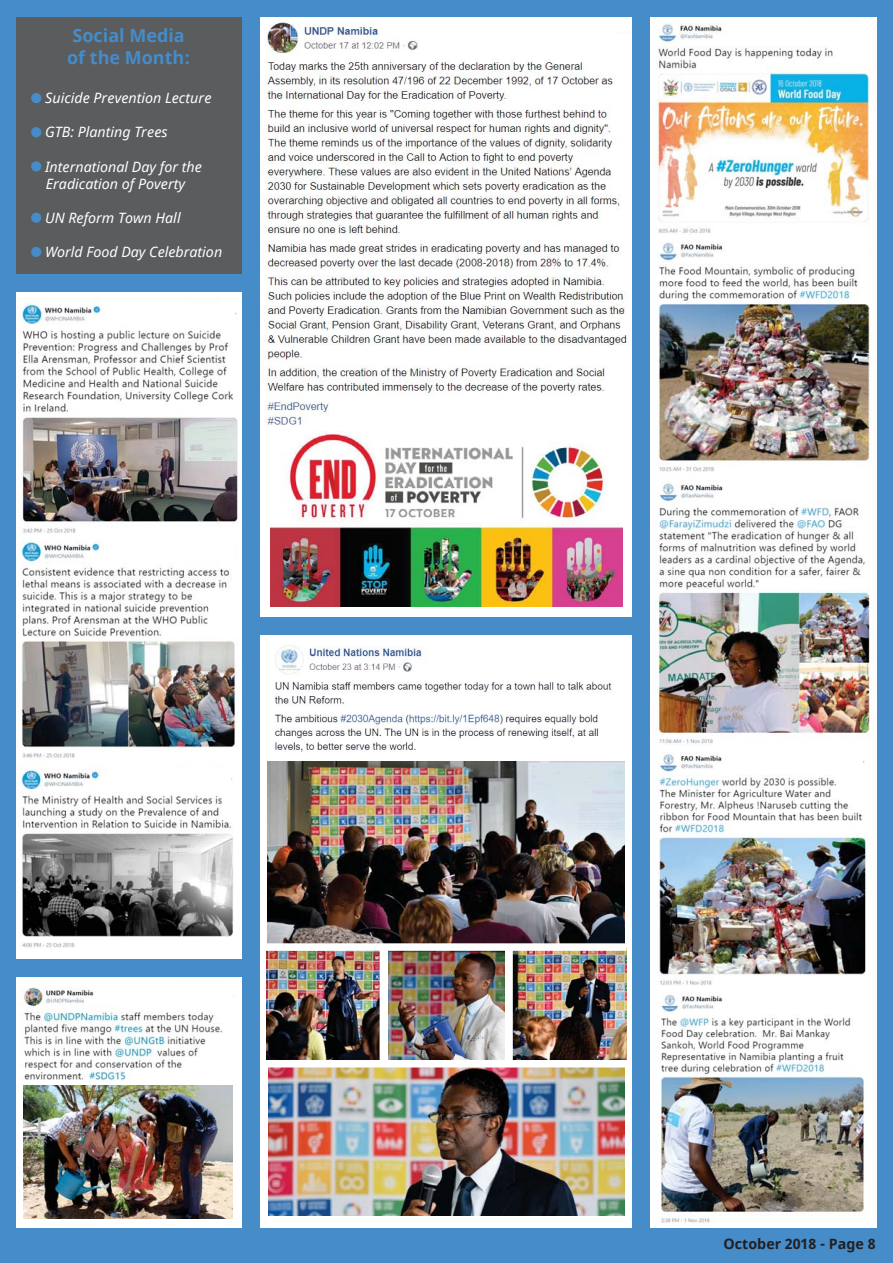
<style>
.page{position:relative;width:893px;height:1263px;background:#fff}
.page>*{position:absolute;margin:0;border:0;box-sizing:border-box;transform-origin:0 0}
.t1{font:700 18px/21.6px "Noto Sans";color:#458cc9;text-align:center}
.t2{font:italic 14.25px/17.1px "Noto Sans";color:#fff}
.t3{font:700 14.25px "Noto Sans";color:#231f20}
</style>
<div class="page">
<img style="left:388px;top:951px;width:116px;height:109px">
<img style="left:513px;top:951px;width:113px;height:109px">
<img style="left:267px;top:951px;width:113px;height:109px">
<img style="left:267px;top:762px;width:357px;height:181px">
<div style="left:0;top:959px;width:243px;height:18px;background:#458cc9"></div>
<div style="left:247px;top:617px;width:397px;height:18px;background:#458cc9"></div>
<div style="left:0;top:0;width:248px;height:282px;background:#5b5c5e"></div>
<div style="left:0;top:274px;width:247px;height:18px;background:#458cc9"></div>
<div style="left:31px;top:93px;width:10px;height:10px;background:#458cc9;border-radius:50%"></div>
<div style="left:31px;top:127px;width:10px;height:10px;background:#458cc9;border-radius:50%"></div>
<div style="left:31px;top:161px;width:10px;height:11px;background:#458cc9;border-radius:50%"></div>
<div style="left:31px;top:213px;width:10px;height:10px;background:#458cc9;border-radius:50%"></div>
<div style="left:31px;top:247px;width:10px;height:10px;background:#458cc9;border-radius:50%"></div>
<img style="left:656px;top:23px;width:214px;height:210px">
<img style="left:657px;top:242px;width:214px;height:230px">
<img style="left:657px;top:483px;width:213px;height:262px">
<img style="left:658px;top:753px;width:208px;height:233px">
<img style="left:660px;top:994px;width:210px;height:229px">
<img style="left:265px;top:22px;width:362px;height:404px">
<img style="left:271px;top:431px;width:351px;height:176px">
<img style="left:275px;top:645px;width:337px;height:106px">
<img style="left:268px;top:1068px;width:357px;height:148px">
<img style="left:20px;top:303px;width:218px;height:231px">
<img style="left:21px;top:541px;width:216px;height:217px">
<img style="left:21px;top:769px;width:212px;height:179px">
<img style="left:24px;top:987px;width:199px;height:94px">
<img style="left:23px;top:1086px;width:209px;height:133px">
<div style="left:166px;top:304px;width:69px;height:23px;background:#fff"></div>
<div style="left:166px;top:538px;width:69px;height:23px;background:#fff"></div>
<div style="left:162px;top:769px;width:68px;height:22px;background:#fff"></div>
<div style="left:162px;top:986px;width:68px;height:22px;background:#fff"></div>
<div style="left:558px;top:639px;width:68px;height:23px;background:#fff"></div>
<div style="left:563px;top:8px;width:69px;height:22px;background:#fff"></div>
<div style="left:803px;top:23px;width:69px;height:22px;background:#fff"></div>
<div style="left:800px;top:238px;width:69px;height:23px;background:#fff"></div>
<div style="left:806px;top:477px;width:69px;height:23px;background:#fff"></div>
<div style="left:794px;top:750px;width:69px;height:23px;background:#fff"></div>
<div style="left:800px;top:990px;width:69px;height:23px;background:#fff"></div>
<div style="left:632px;top:0;width:18px;height:1261px;background:#458cc9"></div>
<div style="left:242px;top:0;width:18px;height:1263px;background:#458cc9"></div>
<div style="left:0;top:0;width:16px;height:1263px;background:#458cc9"></div>
<div style="left:877px;top:0;width:16px;height:1263px;background:#458cc9"></div>
<div style="left:0;top:0;width:893px;height:17px;background:#458cc9"></div>
<div style="left:0;top:1228px;width:893px;height:34px;background:#458cc9"></div>
<p class="t1" style="left:67px;top:24px;width:125px">Social Media of the Month:</p>
<p class="t2" style="left:45px;top:89px;width:168px">Suicide Prevention Lecture</p>
<p class="t2" style="left:45px;top:123px;width:124px">GTB: Planting Trees</p>
<p class="t2" style="left:45px;top:157px;width:158px">International Day for the<br>Eradication of Poverty</p>
<p class="t2" style="left:45px;top:209px;width:137px">UN Reform Town Hall</p>
<p class="t2" style="left:45px;top:243px;width:179px">World Food Day Celebration</p>
<p class="t3" style="left:724px;top:1234px;width:153px">October 2018 - Page 8</p>
</div>
